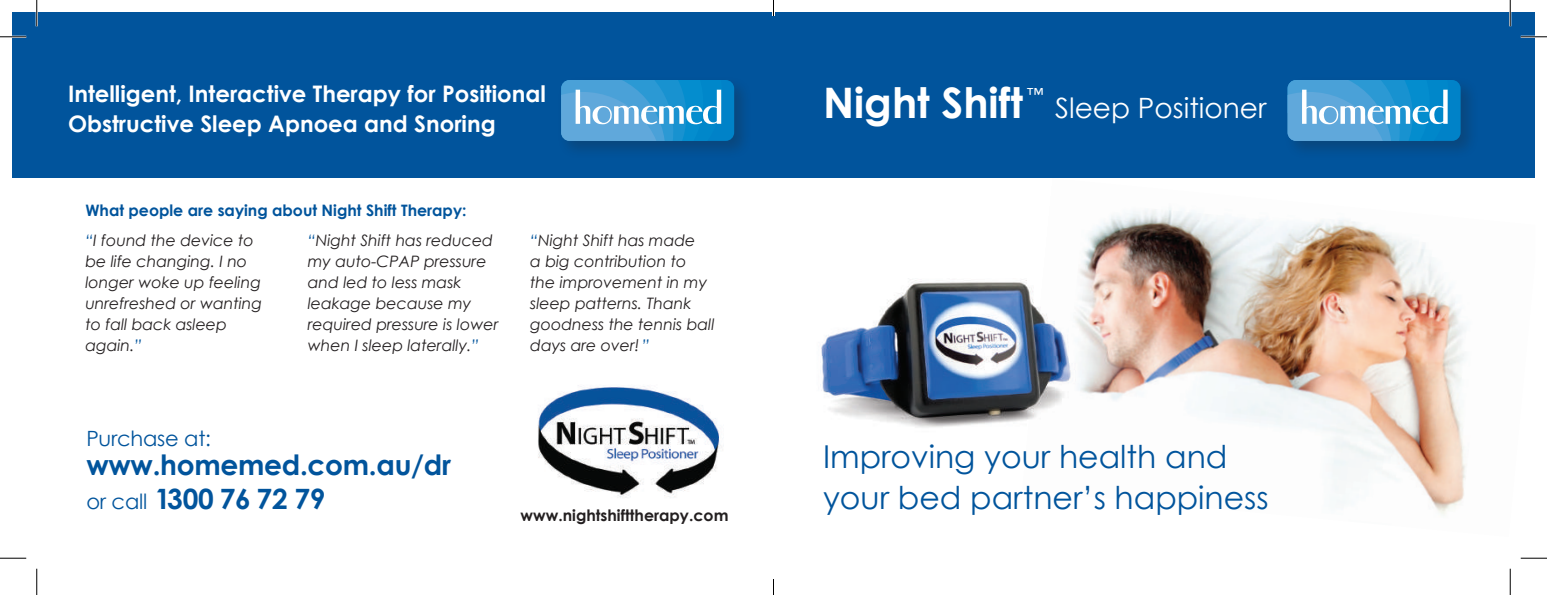
<style>
.page{position:relative;width:1547px;height:595px;background:#fff}
.page>*{position:absolute;margin:0;border:0;box-sizing:border-box;transform-origin:0 0}
.t1{font:700 42px "Century Gothic";color:#fff}
.t2{font:31.5px/40.2px "Century Gothic";color:#01549c}
.t3{font:700 28px/34.5px "Century Gothic";letter-spacing:-.01em;color:#01549c}
.t4{font:28px "Century Gothic";color:#fff}
.t5{font:700 22.75px/29.8px "Century Gothic";color:#fff}
.t6{font:21px "Century Gothic";letter-spacing:-.01em;color:#01549c}
.t7{font:16.28px "Century Gothic";color:#fff}
.t8{font:italic 15.75px/21px "Century Gothic";color:#231f20}
.t9{font:700 15.75px "Century Gothic";color:#01549c}
.t10{font:700 15.75px "Century Gothic";color:#231f20}
.s1{color:#01549c}
.s2{font-weight:400;font-size:21px}
</style>
<div class="page">
<img style="left:1084px;top:208px;width:382px;height:307px">
<div style="left:729px;top:12px;width:806px;height:165px;background:#01549c"></div>
<img style="left:820px;top:258px;width:291px;height:187px">
<img style="left:538px;top:385px;width:186px;height:113px">
<div style="left:12px;top:12px;width:802px;height:165px;background:#01549c"></div>
<div style="left:1283px;top:76px;width:196px;height:83px;background:#231f20;opacity:.25"></div>
<svg style="left:1287px;top:80px;width:173px;height:61px;background:#4ea6d8"></svg>
<div style="left:557px;top:76px;width:196px;height:83px;background:#231f20;opacity:.25"></div>
<svg style="left:561px;top:80px;width:173px;height:61px;background:#4ea6d9"></svg>
<hr style="left:0;top:36px;width:26px;height:2px;background:#fff">
<hr style="left:1521px;top:36px;width:26px;height:2px;background:#fff">
<hr style="left:36px;top:0;width:2px;height:26px;background:#fff">
<hr style="left:1509px;top:0;width:2px;height:26px;background:#fff">
<svg style="left:0;top:36px;width:26px;height:1px"></svg>
<svg style="left:1521px;top:36px;width:26px;height:1px"></svg>
<svg style="left:0;top:557px;width:26px;height:1px"></svg>
<svg style="left:1521px;top:557px;width:26px;height:1px"></svg>
<svg style="left:36px;top:0;width:1px;height:26px"></svg>
<svg style="left:36px;top:568px;width:1px;height:26px"></svg>
<svg style="left:1510px;top:0;width:1px;height:26px"></svg>
<svg style="left:1510px;top:568px;width:1px;height:26px"></svg>
<svg style="left:772px;top:0;width:2px;height:16px"></svg>
<svg style="left:773px;top:579px;width:1px;height:15px"></svg>
<h3 class="t5" style="left:68px;top:79px;width:479px">Intelligent, Interactive Therapy for Positional<br>Obstructive Sleep Apnoea and Snoring</h3>
<p class="t9" style="left:85px;top:200px;width:383px">What people are saying about Night Shift Therapy:</p>
<p class="t8" style="left:85px;top:229px;width:178px"><span class="s1">“</span>I found the device to be life changing. I no longer woke up feeling unrefreshed or wanting to fall back asleep again.<span class="s1">”</span></p>
<p class="t8" style="left:308px;top:229px;width:192px"><span class="s1">“</span>Night Shift has reduced my auto-CPAP pressure and led to less mask leakage because my required pressure is lower when I sleep laterally.<span class="s1">”</span></p>
<p class="t8" style="left:530px;top:229px;width:186px"><span class="s1">“</span>Night Shift has made<br>a big contribution to the improvement in my sleep patterns. Thank goodness the tennis ball days are over! <span class="s1">”</span></p>
<h3 class="t6" style="left:86px;top:425px;width:126px">Purchase at:</h3>
<h3 class="t3" style="left:86px;top:446px;width:366px">www.homemed.com.au/dr <span class="s2">or call</span> 1300 76 72 79</h3>
<p class="t10" style="left:521px;top:505px;width:209px">www.nightshifttherapy.com</p>
<h1 class="t1" style="left:823px;top:76px;width:201px">Night Shift</h1>
<p class="t7" style="left:1027px;top:84px;width:18px">™</p>
<h3 class="t4" style="left:1055px;top:91px;width:213px">Sleep Positioner</h3>
<h2 class="t2" style="left:823px;top:436px;width:447px">Improving your health and your bed partner’s happiness</h2>
</div>
